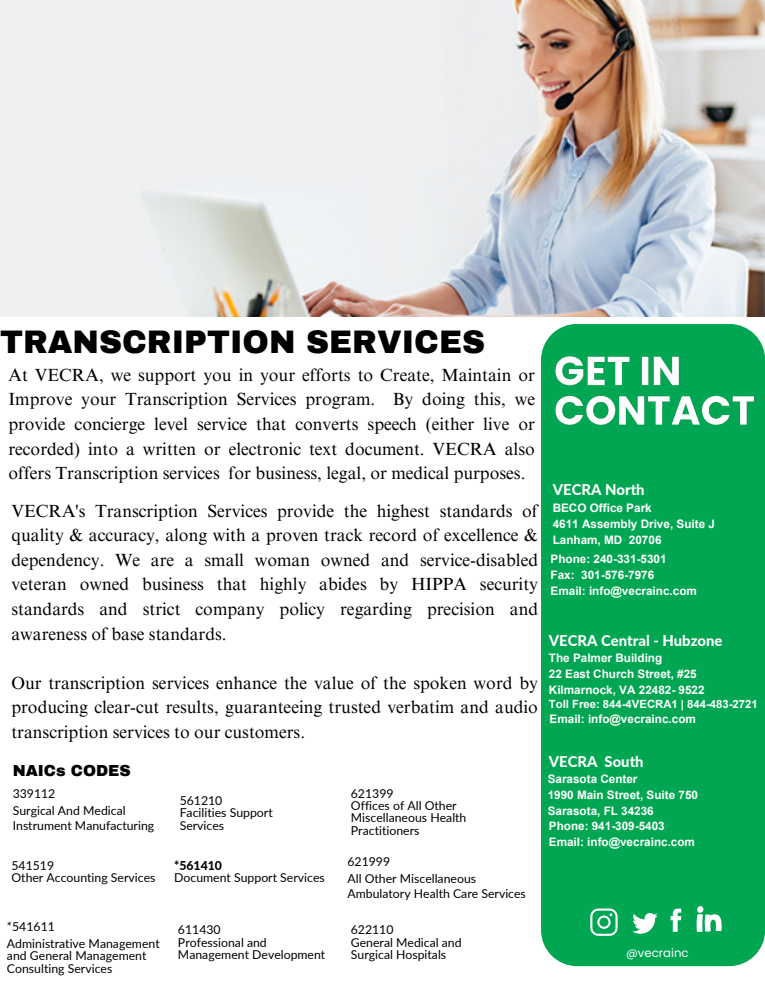
<style>
.page{position:relative;width:765px;height:990px;background:#fff}
.page>*{position:absolute;margin:0;border:0;box-sizing:border-box;transform-origin:0 0}
.t1{font:900 31.88px "Archivo";color:#000}
.t2{font:17.6px/24.6px "Times NRMT Pro";color:#000;text-align:justify}
.t3{font:900 15.64px "Archivo";color:#000}
.t4{font:800 14.84px "Lato";color:#fff}
.t5{font:12.28px/12.3px "Lato";color:#000}
.t6{font:800 12.28px "Lato";color:#000}
.t7{font:700 11.72px "Arial";color:#fff}
.t8{font:11.72px "Poppins";color:#fff}
.t9{font:700 11.32px "Arial";color:#fff}
</style>
<div class="page">
<div style="left:541px;top:324px;width:224px;height:642px;background:#00a651"></div>
<svg style="left:696px;top:906px;width:26px;height:26px"></svg>
<svg style="left:590px;top:901px;width:91px;height:43px;background:#2fb671"></svg>
<img style="left:556px;top:349px;width:209px;height:102px">
<img style="left:0;top:0;width:765px;height:317px">
<p class="t1" style="left:0;top:325px;width:487px">TRANSCRIPTION SERVICES</p>
<p class="t2" style="left:8px;top:365px;width:528px">At VECRA, we support you in your efforts to Create, Maintain or Improve your Transcription Services program. By doing this, we provide concierge level service that converts speech (either live or recorded) into a written or electronic text document. VECRA also offers Transcription services for business, legal, or medical purposes.</p>
<p class="t2" style="left:11px;top:500px;width:528px">VECRA's Transcription Services provide the highest standards of quality &amp; accuracy, along with a proven track record of excellence &amp; dependency. We are a small woman owned and service-disabled veteran owned business that highly abides by HIPPA security standards and strict company policy regarding precision and awareness of base standards.</p>
<p class="t2" style="left:11px;top:673px;width:528px">Our transcription services enhance the value of the spoken word by producing clear-cut results, guaranteeing trusted verbatim and audio transcription services to our customers.</p>
<p class="t3" style="left:13px;top:762px;width:120px">NAICs CODES</p>
<p class="t5" style="left:13px;top:787px;width:44px">339112</p>
<p class="t5" style="left:13px;top:804px;width:114px">Surgical And Medical</p>
<p class="t5" style="left:13px;top:819px;width:143px">Instrument Manufacturing</p>
<p class="t5" style="left:180px;top:794px;width:44px">561210</p>
<p class="t5" style="left:180px;top:806px;width:95px">Facilities Support<br>Services</p>
<p class="t5" style="left:351px;top:787px;width:44px">621399</p>
<p class="t5" style="left:351px;top:799px;width:107px">Offices of All Other</p>
<p class="t5" style="left:351px;top:812px;width:117px">Miscellaneous Health<br>Practitioners</p>
<p class="t5" style="left:11px;top:859px;width:44px">541519</p>
<p class="t5" style="left:11px;top:871px;width:146px">Other Accounting Services</p>
<p class="t6" style="left:174px;top:858px;width:49px">*561410</p>
<p class="t5" style="left:174px;top:871px;width:152px">Document Support Services</p>
<p class="t5" style="left:348px;top:855px;width:44px">621999</p>
<p class="t5" style="left:348px;top:870px;width:180px;line-height:15.9px">All Other Miscellaneous<br>Ambulatory Health Care Services</p>
<p class="t5" style="left:7px;top:920px;width:49px">*541611</p>
<p class="t5" style="left:7px;top:937px;width:154px">Administrative Management and General Management<br>Consulting Services</p>
<p class="t5" style="left:178px;top:923px;width:44px">611430</p>
<p class="t5" style="left:178px;top:936px;width:90px">Professional and</p>
<p class="t5" style="left:178px;top:948px;width:149px">Management Development</p>
<p class="t5" style="left:351px;top:923px;width:44px">622110</p>
<p class="t5" style="left:351px;top:936px;width:112px">General Medical and<br>Surgical Hospitals</p>
<p class="t4" style="left:553px;top:480px;width:93px">VECRA North</p>
<p class="t7" style="left:553px;top:504px;width:101px">BECO Office Park</p>
<p class="t7" style="left:553px;top:520px;width:164px">4611 Assembly Drive, Suite J</p>
<p class="t7" style="left:553px;top:536px;width:110px">Lanham, MD 20706</p>
<p class="t7" style="left:551px;top:554px;width:118px">Phone: 240-331-5301</p>
<p class="t7" style="left:551px;top:570px;width:105px">Fax: 301-576-7976</p>
<p class="t7" style="left:551px;top:587px;width:148px">Email: info@vecrainc.com</p>
<p class="t4" style="left:549px;top:631px;width:175px">VECRA Central - Hubzone</p>
<p class="t7" style="left:549px;top:653px;width:115px">The Palmer Building</p>
<p class="t7" style="left:549px;top:669px;width:149px">22 East Church Street, #25</p>
<p class="t7" style="left:549px;top:685px;width:157px">Kilmarnock, VA 22482- 9522</p>
<p class="t9" style="left:549px;top:699px;width:210px">Toll Free: 844-4VECRA1 | 844-483-2721</p>
<p class="t7" style="left:550px;top:714px;width:148px">Email: info@vecrainc.com</p>
<p class="t4" style="left:549px;top:753px;width:96px">VECRA South</p>
<p class="t7" style="left:548px;top:774px;width:91px">Sarasota Center</p>
<p class="t7" style="left:548px;top:791px;width:152px">1990 Main Street, Suite 750</p>
<p class="t7" style="left:548px;top:807px;width:108px">Sarasota, FL 34236</p>
<p class="t7" style="left:549px;top:822px;width:117px">Phone: 941-309-5403</p>
<p class="t7" style="left:549px;top:838px;width:148px">Email: info@vecrainc.com</p>
<p class="t8" style="left:626px;top:945px;width:64px">@vecrainc</p>
</div>
